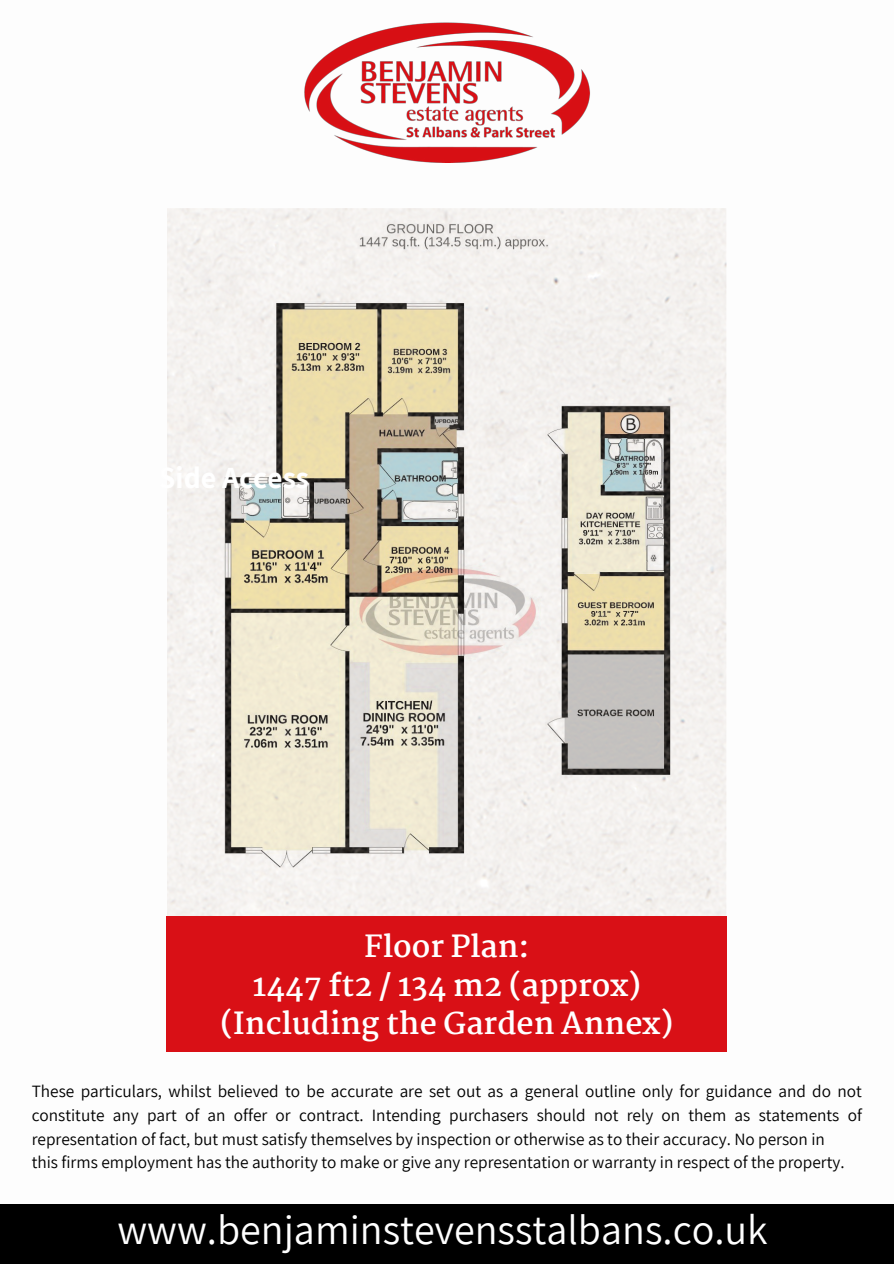
<style>
.page{position:relative;width:894px;height:1264px;background:#fff}
.page>*{position:absolute;margin:0;border:0;box-sizing:border-box;transform-origin:0 0}
.t1{font:42px "Assistant";color:#fff}
.t2{font:700 30px/38.2px "Martel";color:#fff;text-align:center}
.t3{font:700 30px "Assistant";color:#fff}
.t4{font:17.25px/23.7px "Assistant";color:#000;text-align:justify}
</style>
<div class="page">
<div style="left:0;top:1204px;width:893px;height:59px;background:#000"></div>
<img style="left:304px;top:22px;width:286px;height:141px">
<img style="left:167px;top:209px;width:559px;height:707px">
<div style="left:166px;top:916px;width:560px;height:135px;background:#d91016"></div>
<h2 class="t3" style="left:159px;top:458px;width:151px">Side Access</h2>
<h2 class="t2" style="left:220px;top:928px;width:454px">Floor Plan:<br>1447 ft2 / 134 m2 (approx) (Including the Garden Annex)</h2>
<p class="t4" style="left:32px;top:1079px;width:831px">These particulars, whilst believed to be accurate are set out as a general outline only for guidance and do not constitute any part of an offer or contract. Intending purchasers should not rely on them as statements of representation of fact, but must satisfy themselves by inspection or otherwise as to their accuracy. No person in</p>
<p class="t4" style="left:32px;top:1149px;width:814px">this firms employment has the authority to make or give any representation or warranty in respect of the property.</p>
<p class="t1" style="left:117px;top:1200px;width:651px">www.benjaminstevensstalbans.co.uk</p>
</div>
